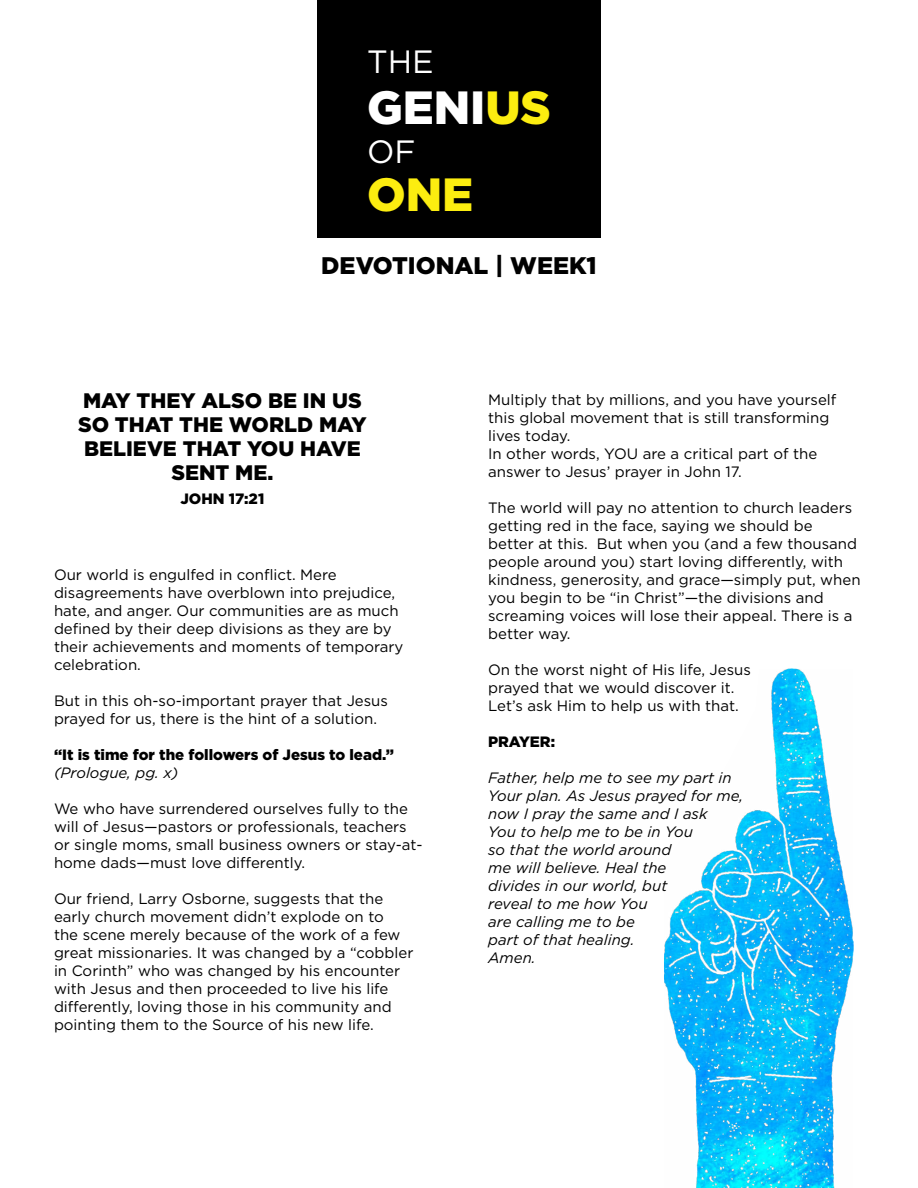
<style>
.page{position:relative;width:918px;height:1188px;background:#fff}
.page>*{position:absolute;margin:0;border:0;box-sizing:border-box;transform-origin:0 0}
.t1{font:900 46.5px "Gotham";color:#fff}
.t2{font:900 46.5px "Gotham";color:#fced10}
.t3{font:32.25px "Gotham";color:#fff}
.t4{font:900 24px "Gotham";color:#000}
.t5{font:900 21px/24px "Gotham";color:#000;text-align:center}
.t6{font:15px/18px "Gotham";color:#000}
.t7{font:italic 15px/18px "Gotham";color:#000}
.t8{font:900 15px "Gotham";color:#000}
.s1{color:#fced10}
</style>
<div class="page">
<div style="left:317px;top:0;width:284px;height:238px;background:#000"></div>
<img style="left:664px;top:668px;width:190px;height:520px">
<h2 class="t3" style="left:367px;top:41px;width:68px">THE</h2>
<h1 class="t1" style="left:367px;top:75px;width:185px">GENI<span class="s1">US</span></h1>
<h2 class="t3" style="left:367px;top:131px;width:50px">OF</h2>
<h1 class="t2" style="left:367px;top:162px;width:108px">ONE</h1>
<h3 class="t4" style="left:321px;top:249px;width:277px">DEVOTIONAL | WEEK1</h3>
<h3 class="t5" style="left:78px;top:388px;width:290px">MAY THEY ALSO BE IN US<br>SO THAT THE WORLD MAY<br>BELIEVE THAT YOU HAVE<br>SENT ME.</h3>
<p class="t8" style="left:180px;top:488px;width:85px">JOHN 17:21</p>
<p class="t6" style="left:54px;top:565px;width:351px">Our world is engulfed in conflict. Mere disagreements have overblown into prejudice, hate, and anger. Our communities are as much defined by their deep divisions as they are by their achievements and moments of temporary celebration.</p>
<p class="t6" style="left:54px;top:691px;width:336px">But in this oh-so-important prayer that Jesus prayed for us, there is the hint of a solution.</p>
<p class="t8" style="left:54px;top:744px;width:342px">“It is time for the followers of Jesus to lead.”</p>
<p class="t7" style="left:54px;top:763px;width:126px">(Prologue, pg. x)</p>
<p class="t6" style="left:54px;top:799px;width:370px">We who have surrendered ourselves fully to the will of Jesus—pastors or professionals, teachers or single moms, small business owners or stay-at&shy;home dads—must love differently.</p>
<p class="t6" style="left:54px;top:889px;width:361px">Our friend, Larry Osborne, suggests that the early church movement didn’t explode on to<br>the scene merely because of the work of a few great missionaries. It was changed by a “cobbler in Corinth” who was changed by his encounter with Jesus and then proceeded to live his life differently, loving those in his community and pointing them to the Source of his new life.</p>
<p class="t6" style="left:488px;top:390px;width:350px">Multiply that by millions, and you have yourself this global movement that is still transforming lives today.<br>In other words, YOU are a critical part of the answer to Jesus’ prayer in John 17.</p>
<p class="t6" style="left:488px;top:498px;width:374px">The world will pay no attention to church leaders getting red in the face, saying we should be better at this. But when you (and a few thousand people around you) start loving differently, with kindness, generosity, and grace—simply put, when you begin to be “in Christ”—the divisions and screaming voices will lose their appeal. There is a better way.</p>
<p class="t6" style="left:488px;top:660px;width:264px">On the worst night of His life, Jesus prayed that we would discover it.<br>Let’s ask Him to help us with that.</p>
<p class="t8" style="left:488px;top:731px;width:69px">PRAYER:</p>
<p class="t7" style="left:488px;top:768px;width:256px">Father, help me to see my part in<br>Your plan. As Jesus prayed for me, now I pray the same and I ask<br>You to help me to be in You<br>so that the world around<br>me will believe. Heal the<br>divides in our world, but<br>reveal to me how You<br>are calling me to be<br>part of that healing.<br>Amen.</p>
</div>
